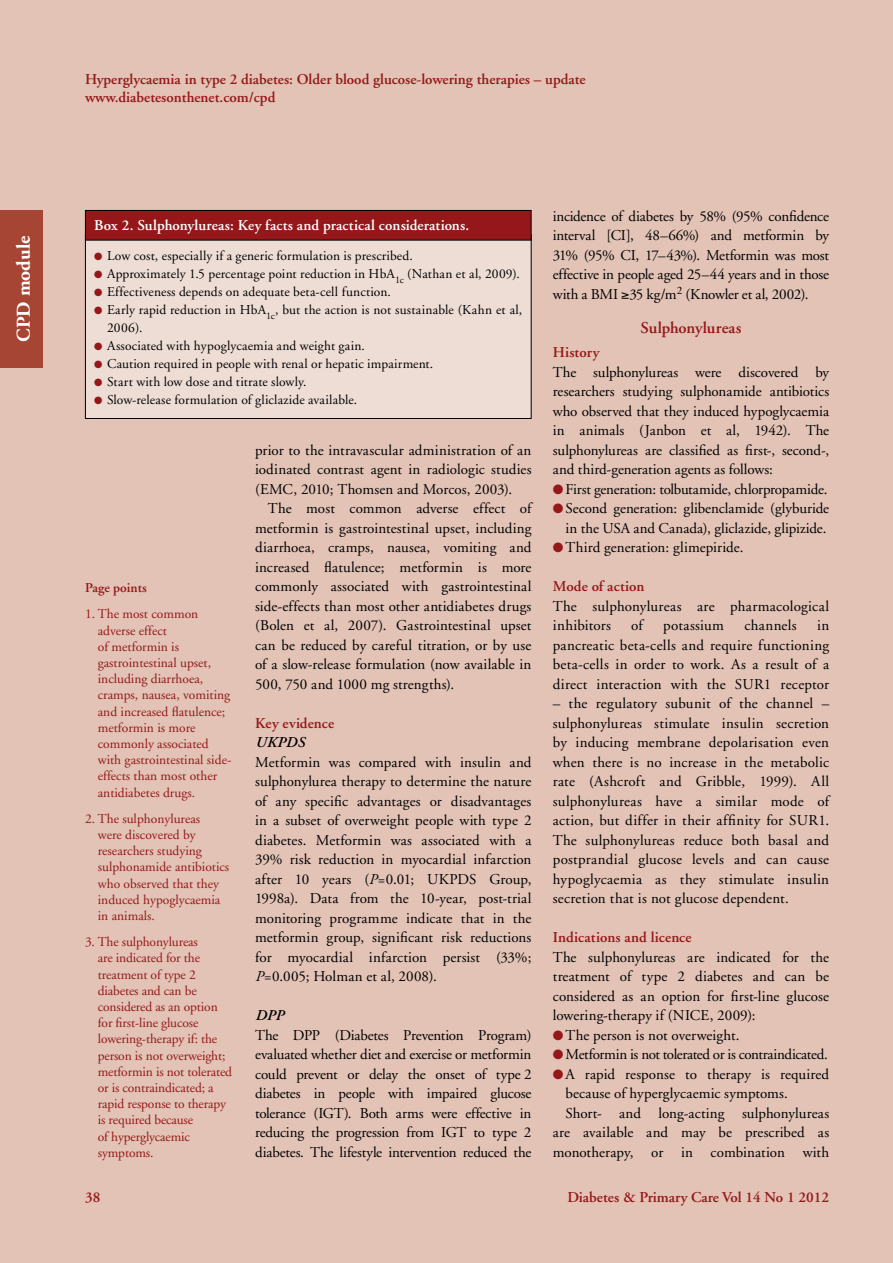
<style>
.page{position:relative;width:893px;height:1263px;background:#e2c3b6}
.page>*{position:absolute;margin:0;border:0;box-sizing:border-box;transform-origin:0 0}
.t1{font:700 19.5px "Adobe Garamond";letter-spacing:-.01em;color:#fff}
.t2{font:600 16.5px "Adobe Garamond";color:#96171a}
.t3{font:15px/19.5px "Adobe Garamond";color:#000;text-align:justify}
.t4{font:600 15px/18px "Adobe Garamond";color:#96171a}
.t5{font:600 15px "Adobe Garamond";letter-spacing:.01em;color:#fff}
.t6{font:15px "Adobe Garamond";letter-spacing:-.02em;color:#000}
.t7{font:15px "Adobe Garamond";letter-spacing:-.025em;color:#000}
.t8{font:600 15px "Adobe Garamond";letter-spacing:.02em;color:#96171a}
.t9{font:15px "Adobe Garamond";letter-spacing:.02em;color:#000}
.t10{font:italic 600 15px "Adobe Garamond";color:#000}
.t11{font:15px "Adobe Garamond";letter-spacing:.025em;color:#000}
.t12{font:13.5px/16.2px "Adobe Garamond";color:#96171a}
.t13{font:13.5px/18px "Adobe Garamond";letter-spacing:.01em;color:#000}
.t14{font:600 13.5px "Adobe Garamond";color:#96171a}
.s1{color:#96171a}
.s2{font-style:italic}
</style>
<div class="page">
<div style="left:0;top:210px;width:43px;height:157px;background:#a74534"></div>
<div style="left:85px;top:235px;width:446px;height:183px;background:#eeddd5"></div>
<div style="left:85px;top:210px;width:446px;height:30px;background:#96171a"></div>
<div style="left:85px;top:210px;width:446px;height:30px;border:1px solid #000"></div>
<h1 class="t1" style="left:13px;top:341px;width:107px;rotate:-90deg">CPD module</h1>
<p class="t4" style="left:85px;top:71px;width:502px">Hyperglycaemia in type 2 diabetes: Older blood glucose-lowering therapies – update www.diabetesonthenet.com/cpd</p>
<p class="t5" style="left:94px;top:217px;width:376px">Box 2. Sulphonylureas: Key facts and practical considerations.</p>
<p class="t13" style="left:94px;top:247px;width:320px"><span class="s1">●</span> Low cost, especially if a generic formulation is prescribed.</p>
<p class="t13" style="left:94px;top:265px;width:427px"><span class="s1">●</span> Approximately 1.5 percentage point reduction in HbA<sub>1c</sub> (Nathan et al, 2009).</p>
<p class="t13" style="left:94px;top:283px;width:298px"><span class="s1">●</span> Effectiveness depends on adequate beta-cell function.</p>
<p class="t13" style="left:107px;top:301px;width:417px;text-indent:-13px"><span class="s1">●</span> Early rapid reduction in HbA<sub>1c</sub>, but the action is not sustainable (Kahn et al,<br>2006).</p>
<p class="t13" style="left:94px;top:337px;width:272px"><span class="s1">●</span> Associated with hypoglycaemia and weight gain.</p>
<p class="t13" style="left:94px;top:355px;width:340px"><span class="s1">●</span> Caution required in people with renal or hepatic impairment.</p>
<p class="t13" style="left:94px;top:373px;width:214px"><span class="s1">●</span> Start with low dose and titrate slowly.</p>
<p class="t13" style="left:94px;top:391px;width:264px"><span class="s1">●</span> Slow-release formulation of gliclazide available.</p>
<p class="t14" style="left:85px;top:580px;width:63px">Page points</p>
<p class="t12" style="left:98px;top:606px;width:135px;text-indent:-13px">1. The most common adverse effect<br>of metformin is gastrointestinal upset, including diarrhoea, cramps, nausea, vomiting and increased flatulence; metformin is more commonly associated with gastrointestinal side&shy;effects than most other antidiabetes drugs.</p>
<p class="t12" style="left:98px;top:811px;width:133px;text-indent:-13px">2. The sulphonylureas<br>were discovered by researchers studying sulphonamide antibiotics who observed that they induced hypoglycaemia in animals.</p>
<p class="t12" style="left:98px;top:934px;width:136px;text-indent:-13px">3. The sulphonylureas<br>are indicated for the treatment of type 2 diabetes and can be considered as an option for first-line glucose lowering-therapy if: the person is not overweight; metformin is not tolerated or is contraindicated; a rapid response to therapy is required because<br>of hyperglycaemic symptoms.</p>
<p class="t3" style="left:255px;top:441px;width:278px">prior to the intravascular administration of an iodinated contrast agent in radiologic studies (EMC, 2010; Thomsen and Morcos, 2003).</p>
<p class="t3" style="left:255px;top:499px;width:278px;text-indent:13px">The most common adverse effect of metformin is gastrointestinal upset, including diarrhoea, cramps, nausea, vomiting and increased flatulence; metformin is more commonly associated with gastrointestinal side-effects than most other antidiabetes drugs (Bolen et al, 2007). Gastrointestinal upset can be reduced by careful titration, or by use of a slow-release formulation (now available in 500, 750 and 1000 mg strengths).</p>
<p class="t8" style="left:255px;top:715px;width:81px">Key evidence</p>
<p class="t10" style="left:255px;top:734px;width:51px">UKPDS</p>
<p class="t3" style="left:255px;top:753px;width:278px">Metformin was compared with insulin and sulphonylurea therapy to determine the nature of any specific advantages or disadvantages in a subset of overweight people with type 2 diabetes. Metformin was associated with a 39% risk reduction in myocardial infarction after 10 years (<span class="s2">P</span>=0.01; UKPDS Group, 1998a). Data from the 10-year, post-trial monitoring programme indicate that in the metformin group, significant risk reductions for myocardial infarction persist (33%; <span class="s2">P</span>=0.005; Holman et al, 2008).</p>
<p class="t10" style="left:255px;top:1007px;width:30px">DPP</p>
<p class="t3" style="left:255px;top:1026px;width:278px">The DPP (Diabetes Prevention Program) evaluated whether diet and exercise or metformin could prevent or delay the onset of type 2 diabetes in people with impaired glucose tolerance (IGT). Both arms were effective in reducing the progression from IGT to type 2 diabetes. The lifestyle intervention reduced the</p>
<p class="t3" style="left:553px;top:207px;width:278px">incidence of diabetes by 58% (95% confidence interval [CI], 48–66%) and metformin by 31% (95% CI, 17–43%). Metformin was most effective in people aged 25–44 years and in those with a BMI ≥35 kg/m<sup>2</sup> (Knowler et al, 2002).</p>
<p class="t2" style="left:640px;top:319px;width:103px">Sulphonylureas</p>
<p class="t4" style="left:553px;top:344px;width:48px">History</p>
<p class="t3" style="left:553px;top:363px;width:278px">The sulphonylureas were discovered by researchers studying sulphonamide antibiotics who observed that they induced hypoglycaemia in animals (Janbon et al, 1942). The sulphonylureas are classified as first-, second-, and third-generation agents as follows:</p>
<p class="t6" style="left:553px;top:481px;width:276px"><span class="s1">●</span> First generation: tolbutamide, chlorpropamide.</p>
<p class="t3" style="left:553px;top:499px;width:278px;text-align:right"><span class="s1">●</span> Second generation: glibenclamide (glyburide in the USA and Canada), gliclazide, glipizide.</p>
<p class="t3" style="left:553px;top:538px;width:192px"><span class="s1">●</span>Third generation: glimepiride.</p>
<p class="t4" style="left:553px;top:578px;width:93px">Mode of action</p>
<p class="t3" style="left:553px;top:597px;width:278px">The sulphonylureas are pharmacological inhibitors</p>
<p class="t3" style="left:631px;top:616px;width:13px">of</p>
<p class="t9" style="left:663px;top:617px;width:62px">potassium</p>
<p class="t11" style="left:744px;top:617px;width:54px">channels</p>
<p class="t3" style="left:553px;top:616px;width:278px;text-indent:264px">in pancreatic beta-cells and require functioning beta-cells in order to work. As a result of a direct interaction with the SUR1 receptor</p>
<p class="t3" style="left:553px;top:694px;width:278px">– the regulatory subunit of the channel – sulphonylureas stimulate insulin secretion by inducing membrane depolarisation even when there is no increase in the metabolic rate (Ashcroft and Gribble, 1999). All sulphonylureas have a similar mode of action, but differ in their affinity for SUR1.<br>The sulphonylureas reduce both basal and postprandial glucose levels and can cause hypoglycaemia as they stimulate insulin secretion that is not glucose dependent.</p>
<p class="t4" style="left:553px;top:929px;width:140px">Indications and licence</p>
<p class="t3" style="left:553px;top:948px;width:278px">The sulphonylureas are indicated for the treatment of type 2 diabetes and can be considered as an option for first-line glucose lowering-therapy if (NICE, 2009):</p>
<p class="t3" style="left:553px;top:1026px;width:188px"><span class="s1">●</span>The person is not overweight.</p>
<p class="t7" style="left:553px;top:1046px;width:276px"><span class="s1">●</span> Metformin is not tolerated or is contraindicated.</p>
<p class="t3" style="left:553px;top:1065px;width:278px"><span class="s1">●</span>A rapid response to therapy is required</p>
<p class="t3" style="left:566px;top:1084px;width:224px">because of hyperglycaemic symptoms.</p>
<p class="t3" style="left:566px;top:1104px;width:265px">Short- and long-acting sulphonylureas</p>
<p class="t3" style="left:553px;top:1123px;width:278px">are available and may be prescribed as</p>
<p class="t3" style="left:553px;top:1143px;width:278px">monotherapy, or in combination with</p>
<p class="t4" style="left:85px;top:1188px;width:17px">38</p>
<p class="t4" style="left:567px;top:1188px;width:263px">Diabetes &amp; Primary Care Vol 14 No 1 2012</p>
</div>
